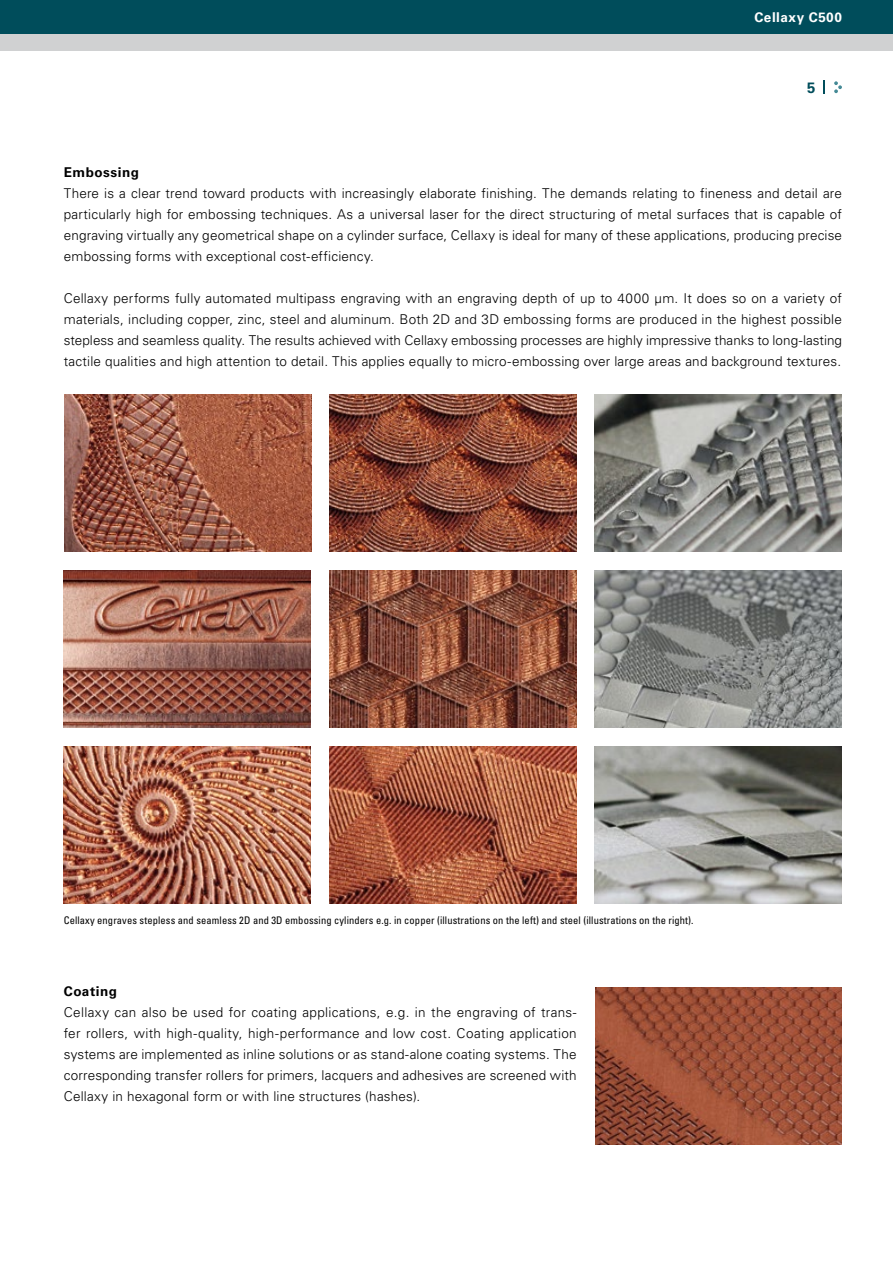
<style>
.page{position:relative;width:893px;height:1263px;background:#fff}
.page>*{position:absolute;margin:0;border:0;box-sizing:border-box;transform-origin:0 0}
.t1{font:700 15px "Univers LT Std";color:#004d5b}
.Fließtext{font:300 13.5px/21px "Univers LT Std";letter-spacing:.015em;color:#000;text-align:justify}
.Fließtext-2{font:700 13.5px "Univers LT Std";letter-spacing:.035em;color:#000}
.t2{font:700 13.5px "Univers LT Std";letter-spacing:.04em;color:#fff}
.Fließtext-3{font:condensed 10.5px "Univers LT Std";letter-spacing:.01em;color:#000}
</style>
<div class="page">
<div style="left:0;top:0;width:893px;height:51px;background:#d0d1d2"></div>
<div style="left:0;top:0;width:893px;height:34px;background:#004d5b"></div>
<svg style="left:834px;top:81px;width:8px;height:12px"></svg>
<svg style="left:824px;top:80px;width:1px;height:13px"></svg>
<img style="left:64px;top:570px;width:246px;height:158px">
<img style="left:64px;top:746px;width:246px;height:158px">
<img style="left:330px;top:394px;width:247px;height:158px">
<img style="left:330px;top:570px;width:247px;height:158px">
<img style="left:330px;top:746px;width:247px;height:158px">
<img style="left:65px;top:394px;width:246px;height:158px">
<img style="left:595px;top:987px;width:247px;height:157px">
<img style="left:594px;top:394px;width:247px;height:158px">
<img style="left:594px;top:570px;width:247px;height:158px">
<img style="left:594px;top:746px;width:247px;height:158px">
<p class="t2" style="left:754px;top:10px;width:89px">Cellaxy C500</p>
<p class="t1" style="left:807px;top:79px;width:10px">5</p>
<p class="Fließtext-2" style="left:64px;top:164px;width:77px">Embossing</p>
<p class="Fließtext" style="left:64px;top:183px;width:780px">There is a clear trend toward products with increasingly elaborate finishing. The demands relating to fineness and detail are particularly high for embossing techniques. As a universal laser for the direct structuring of metal surfaces that is capable of engraving virtually any geometrical shape on a cylinder surface, Cellaxy is ideal for many of these applications, producing precise embossing forms with exceptional cost-efficiency.</p>
<p class="Fließtext" style="left:64px;top:288px;width:780px">Cellaxy performs fully automated multipass engraving with an engraving depth of up to 4000 µm. It does so on a variety of materials, including copper, zinc, steel and aluminum. Both 2D and 3D embossing forms are produced in the highest possible stepless and seamless quality. The results achieved with Cellaxy embossing processes are highly impressive thanks to long-lasting tactile qualities and high attention to detail. This applies equally to micro-embossing over large areas and background textures.</p>
<p class="Fließtext-3" style="left:64px;top:913px;width:631px">Cellaxy engraves stepless and seamless 2D and 3D embossing cylinders e.g. in copper (illustrations on the left) and steel (illustrations on the right).</p>
<p class="Fließtext-2" style="left:64px;top:983px;width:55px">Coating</p>
<p class="Fließtext" style="left:64px;top:1002px;width:514px">Cellaxy can also be used for coating applications, e.g. in the engraving of trans&shy;fer rollers, with high-quality, high-performance and low cost. Coating application systems are implemented as inline solutions or as stand-alone coating systems. The corresponding transfer rollers for primers, lacquers and adhesives are screened with Cellaxy in hexagonal form or with line structures (hashes).</p>
</div>
